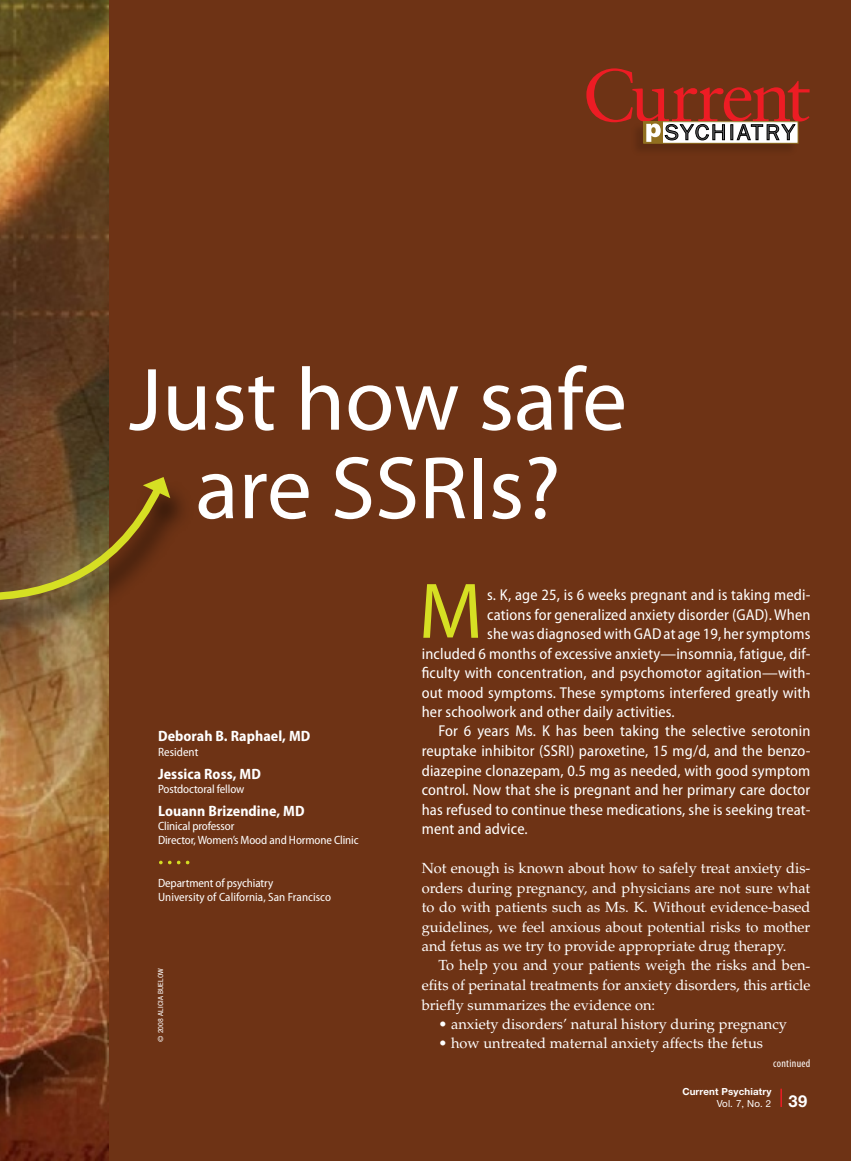
<style>
.page{position:relative;width:851px;height:1161px;background:#fff}
.page>*{position:absolute;margin:0;border:0;box-sizing:border-box;transform-origin:0 0}
.t1{font:89.55px/88.5px "Myriad Pro";color:#fff;text-align:center}
.t2{font:79.5px "Myriad Pro";color:#d6df23}
.t3{font:semi-condensed 15.75px "Myriad Pro";letter-spacing:.01em;color:#fff}
.t4{font:700 semi-condensed 15px "Myriad Pro";letter-spacing:.005em;color:#fff}
.t5{font:14.7px/19.5px "Palatino LT Std";color:#fff;text-align:justify}
.t6{font:semi-condensed 12px/14.2px "Myriad Pro";letter-spacing:-.01em;color:#fff}
.t7{font:condensed 11.25px "Myriad Pro";letter-spacing:.03em;color:#fff}
.t8{font:700 9.75px/12px "Helvetica Neue LT Std";letter-spacing:.015em;color:#fff}
.t9{font:condensed 7.05px "Helvetica Neue LT Std";letter-spacing:.02em;color:#fff;scale:1.11 1}
.s1{font-weight:400}
.s2{font-size:16.5px}
</style>
<div class="page">
<div style="left:27px;top:0;width:823px;height:1161px;background:#6e3315"></div>
<img style="left:0;top:0;width:108px;height:1161px">
<div style="left:629px;top:121px;width:169px;height:36px;background:#652f13"></div>
<div style="left:643px;top:121px;width:155px;height:23px;border:1px solid #916f1f"></div>
<div style="left:643px;top:122px;width:20px;height:21px;background:#916f1f"></div>
<svg style="left:586px;top:68px;width:223px;height:74px"></svg>
<svg style="left:780px;top:1089px;width:1px;height:18px"></svg>
<div style="left:0;top:478px;width:196px;height:165px;background:#000;opacity:.8"></div>
<svg style="left:0;top:476px;width:170px;height:199px"></svg>
<h1 class="t1" style="left:129px;top:354px;width:499px">Just how safe are SSRIs?</h1>
<p class="t4" style="left:158px;top:728px;width:154px">Deborah B. Raphael, MD</p>
<p class="t6" style="left:158px;top:745px;width:42px">Resident</p>
<p class="t4" style="left:158px;top:765px;width:104px">Jessica Ross, MD</p>
<p class="t6" style="left:158px;top:782px;width:88px">Postdoctoral fellow</p>
<p class="t4" style="left:158px;top:802px;width:148px">Louann Brizendine, MD</p>
<p class="t6" style="left:158px;top:819px;width:202px">Clinical professor<br>Director, Women’s Mood and Hormone Clinic</p>
<p class="t6" style="left:158px;top:876px;width:174px">Department of psychiatry<br>University of California, San Francisco</p>
<p class="t9" style="left:156px;top:1042px;width:68px;rotate:-90deg">© 2008 Alicia Buelow</p>
<h2 class="t2" style="left:418px;top:562px;width:65px">M</h2>
<p class="t3" style="left:487px;top:586px;width:325px">s. K, age 25, is 6 weeks pregnant and is taking medi-</p>
<p class="t3" style="left:487px;top:606px;width:325px">cations for generalized anxiety disorder (GAD). When</p>
<p class="t3" style="left:487px;top:625px;width:325px">she was diagnosed with GAD at age 19, her symptoms</p>
<p class="t3" style="left:422px;top:645px;width:390px">included 6 months of excessive anxiety—insomnia, fatigue, dif-</p>
<p class="t3" style="left:422px;top:664px;width:390px">ficulty with concentration, and psychomotor agitation—with-</p>
<p class="t3" style="left:422px;top:684px;width:390px">out mood symptoms. These symptoms interfered greatly with</p>
<p class="t3" style="left:422px;top:703px;width:254px">her schoolwork and other daily activities.</p>
<p class="t3" style="left:438px;top:723px;width:373px">For 6 years Ms. K has been taking the selective serotonin</p>
<p class="t3" style="left:422px;top:742px;width:390px">reuptake inhibitor (SSRI) paroxetine, 15 mg/d, and the benzo-</p>
<p class="t3" style="left:422px;top:762px;width:390px">diazepine clonazepam, 0.5 mg as needed, with good symptom</p>
<p class="t3" style="left:422px;top:781px;width:390px">control. Now that she is pregnant and her primary care doctor</p>
<p class="t3" style="left:422px;top:801px;width:390px">has refused to continue these medications, she is seeking treat-</p>
<p class="t3" style="left:422px;top:820px;width:107px">ment and advice.</p>
<p class="t5" style="left:422px;top:859px;width:390px">Not enough is known about how to safely treat anxiety dis&shy;orders during pregnancy, and physicians are not sure what to do with patients such as Ms. K. Without evidence-based guidelines, we feel anxious about potential risks to mother and fetus as we try to provide appropriate drug therapy.</p>
<p class="t5" style="left:422px;top:956px;width:390px;text-indent:17px">To help you and your patients weigh the risks and ben&shy;efits of perinatal treatments for anxiety disorders, this article briefly summarizes the evidence on:</p>
<p class="t5" style="left:438px;top:1015px;width:350px">• anxiety disorders’ natural history during pregnancy</p>
<p class="t5" style="left:438px;top:1034px;width:326px">• how untreated maternal anxiety affects the fetus</p>
<p class="t7" style="left:773px;top:1057px;width:39px">continued</p>
<p class="t8" style="left:716px;top:1085px;width:92px;text-indent:-34px">Current Psychiatry<br><span class="s1">Vol. 7, No. 2</span> <span class="s2">39</span></p>
</div>
